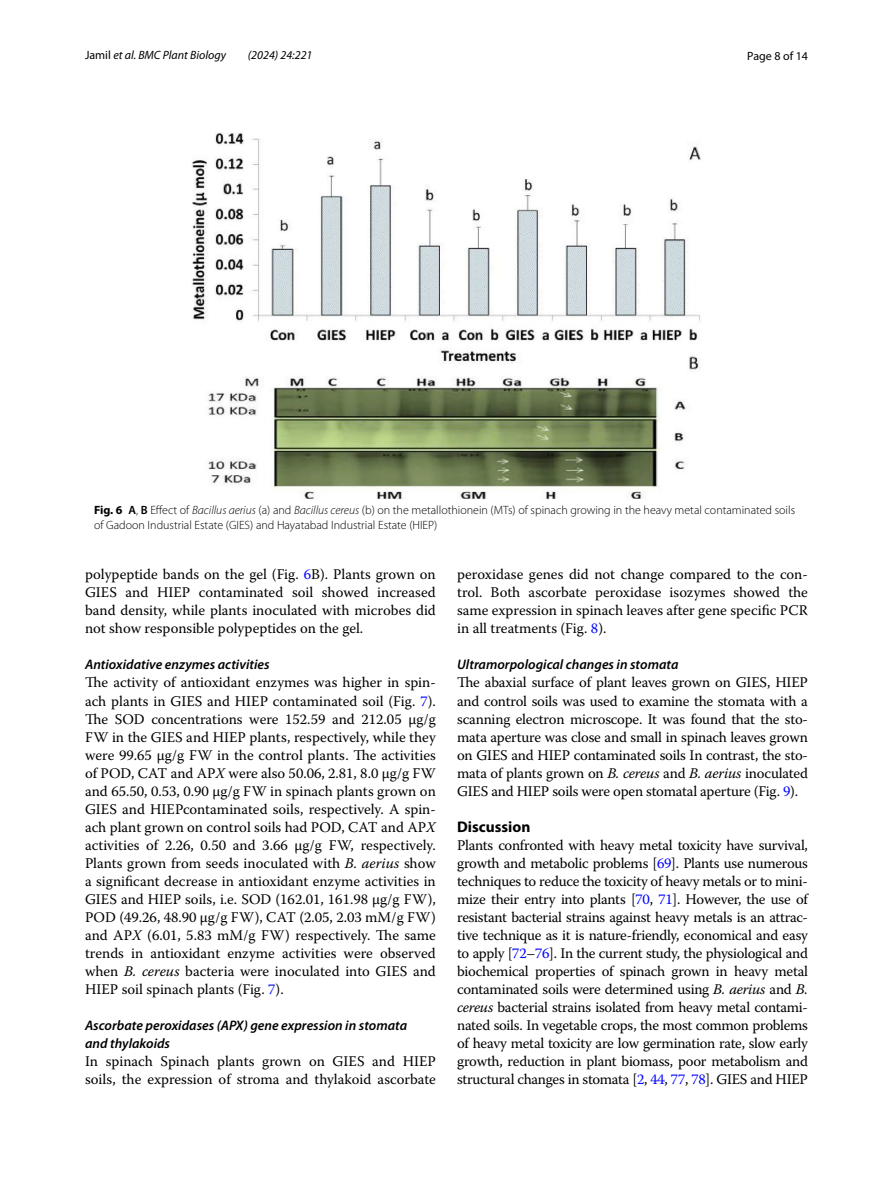
<style>
.page{position:relative;width:893px;height:1187px;background:#fff}
.page>*{position:absolute;margin:0;border:0;box-sizing:border-box;transform-origin:0 0}
.t1{font:700 15.45px "Myriad Pro";color:#000}
.t2{font:14.7px/18px "Warnock Pro";color:#000;text-align:justify}
.t3{font:italic 600 13.8px/18px "Myriad Pro";color:#000}
.t4{font:300 12px/15px "Myriad Pro";color:#000}
.t5{font:italic 12px "Myriad Pro";color:#000}
.t6{font:12px "Myriad Pro";color:#000}
.s1{font-style:normal}
.s2{font-weight:700}
.s3{font-weight:600}
.s4{font-style:italic}
.s5{color:#00f}
</style>
<div class="page">
<img style="left:192px;top:133px;width:509px;height:366px">
<p class="t5" style="left:85px;top:48px;width:142px"><span class="s1">Jamil</span> et al. BMC Plant Biology</p>
<p class="t5" style="left:248px;top:48px;width:66px">(2024) 24:221</p>
<p class="t6" style="left:747px;top:48px;width:62px">Page 8 of 14</p>
<p class="t4" style="left:94px;top:503px;width:703px"><span class="s2">Fig. 6</span> <span class="s3">A</span>, <span class="s3">B</span> Effect of <span class="s4">Bacillus aerius</span> (a) and <span class="s4">Bacillus cereus</span> (b) on the metallothionein (MTs) of spinach growing in the heavy metal contaminated soils of Gadoon Industrial Estate (GIES) and Hayatabad Industrial Estate (HIEP)</p>
<p class="t2" style="left:85px;top:565px;width:352px">polypeptide bands on the gel (Fig. <span class="s5">6</span>B). Plants grown on GIES and HIEP contaminated soil showed increased band density, while plants inoculated with microbes did not show responsible polypeptides on the gel.</p>
<p class="t3" style="left:85px;top:655px;width:186px">Antioxidative enzymes activities</p>
<p class="t2" style="left:85px;top:673px;width:352px">The activity of antioxidant enzymes was higher in spin&shy;ach plants in GIES and HIEP contaminated soil (Fig. <span class="s5">7</span>).<br>The SOD concentrations were 152.59 and 212.05 µg/g FW in the GIES and HIEP plants, respectively, while they were 99.65 µg/g FW in the control plants. The activities of POD, CAT and AP<span class="s4">X</span> were also 50.06, 2.81, 8.0 µg/g FW and 65.50, 0.53, 0.90 µg/g FW in spinach plants grown on GIES and HIEPcontaminated soils, respectively. A spin&shy;ach plant grown on control soils had POD, CAT and AP<span class="s4">X </span>activities of 2.26, 0.50 and 3.66 µg/g FW, respectively.<br>Plants grown from seeds inoculated with <span class="s4">B. aerius</span> show a significant decrease in antioxidant enzyme activities in GIES and HIEP soils, i.e. SOD (162.01, 161.98 µg/g FW), POD (49.26, 48.90 µg/g FW), CAT (2.05, 2.03 mM/g FW) and AP<span class="s4">X</span> (6.01, 5.83 mM/g FW) respectively. The same trends in antioxidant enzyme activities were observed when <span class="s4">B. cereus</span> bacteria were inoculated into GIES and HIEP soil spinach plants (Fig. <span class="s5">7</span>).</p>
<p class="t3" style="left:85px;top:1015px;width:324px">Ascorbate peroxidases (APX) gene expression in stomata and thylakoids</p>
<p class="t2" style="left:85px;top:1051px;width:352px">In spinach Spinach plants grown on GIES and HIEP soils, the expression of stroma and thylakoid ascorbate</p>
<p class="t2" style="left:457px;top:565px;width:352px">peroxidase genes did not change compared to the con&shy;trol. Both ascorbate peroxidase isozymes showed the same expression in spinach leaves after gene specific PCR in all treatments (Fig. <span class="s5">8</span>).</p>
<p class="t3" style="left:457px;top:655px;width:223px">Ultramorpological changes in stomata</p>
<p class="t2" style="left:457px;top:673px;width:352px">The abaxial surface of plant leaves grown on GIES, HIEP and control soils was used to examine the stomata with a scanning electron microscope. It was found that the sto&shy;mata aperture was close and small in spinach leaves grown on GIES and HIEP contaminated soils In contrast, the sto&shy;mata of plants grown on <span class="s4">B. cereus</span> and <span class="s4">B. aerius</span> inoculated GIES and HIEP soils were open stomatal aperture (Fig. <span class="s5">9</span>).</p>
<p class="t1" style="left:457px;top:816px;width:75px">Discussion</p>
<p class="t2" style="left:457px;top:835px;width:352px">Plants confronted with heavy metal toxicity have survival, growth and metabolic problems [<span class="s5">69</span>]. Plants use numerous techniques to reduce the toxicity of heavy metals or to mini&shy;mize their entry into plants [<span class="s5">70</span>, <span class="s5">71</span>]. However, the use of resistant bacterial strains against heavy metals is an attrac&shy;tive technique as it is nature-friendly, economical and easy to apply [<span class="s5">72</span>–<span class="s5">76</span>]. In the current study, the physiological and biochemical properties of spinach grown in heavy metal contaminated soils were determined using <span class="s4">B. aerius</span> and <span class="s4">B. cereus</span> bacterial strains isolated from heavy metal contami&shy;nated soils. In vegetable crops, the most common problems of heavy metal toxicity are low germination rate, slow early growth, reduction in plant biomass, poor metabolism and structural changes in stomata [<span class="s5">2</span>, <span class="s5">44</span>, <span class="s5">77</span>, <span class="s5">78</span>]. GIES and HIEP</p>
</div>
